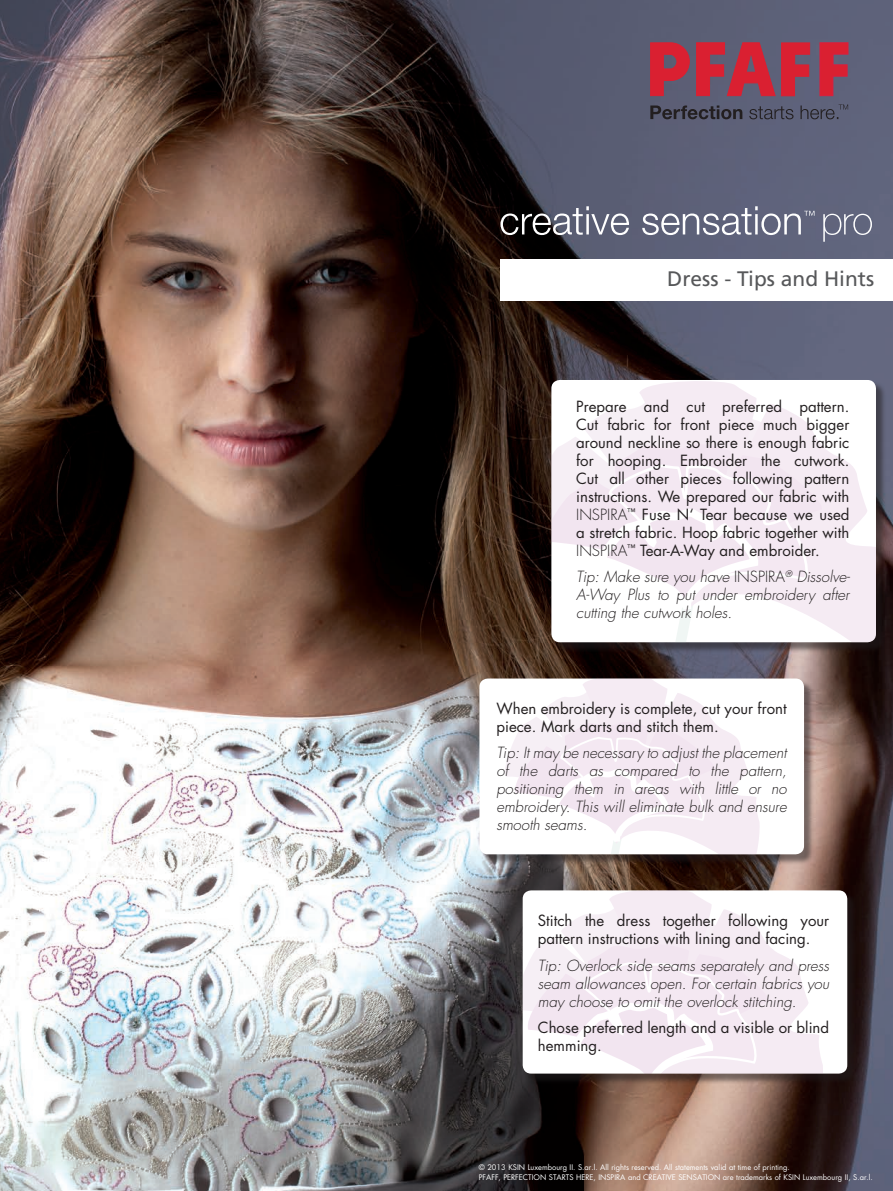
<style>
.page{position:relative;width:893px;height:1191px;background:#fff}
.page>*{position:absolute;margin:0;border:0;box-sizing:border-box;transform-origin:0 0}
.t1{font:21px "Frutiger LT Std";color:#57585a}
.Bröd{font:15px/18px "Futura Std";color:#231f20}
.Bröd_note{font:italic 300 15px/18px "Futura Std";color:#231f20;text-align:justify}
.BU{font:7.5px/10.5px "Futura Std";color:#fff}
.s1{font-weight:300}
.s2{font-style:normal}
</style>
<div class="page">
<img style="left:0;top:0;width:893px;height:1191px">
<svg style="left:650px;top:43px;width:40px;height:53px;background:#af3447"></svg>
<svg style="left:696px;top:43px;width:79px;height:53px;background:#a9384b"></svg>
<svg style="left:781px;top:43px;width:29px;height:53px;background:#b63246"></svg>
<svg style="left:820px;top:43px;width:28px;height:53px"></svg>
<svg style="left:650px;top:104px;width:198px;height:15px;background:#4d4e60"></svg>
<svg style="left:500px;top:206px;width:372px;height:36px;background:#6e7081"></svg>
<div style="left:500px;top:259px;width:393px;height:41px;background:#fff"></div>
<div style="left:553px;top:381px;width:333px;height:272px;background:#231f20;opacity:.54"></div>
<div style="left:551px;top:380px;width:325px;height:262px;background:#fff;border-radius:9px"></div>
<svg style="left:551px;top:392px;width:88px;height:49px"></svg>
<svg style="left:639px;top:381px;width:237px;height:261px;fill:#f5ebf3"></svg>
<svg style="left:551px;top:441px;width:274px;height:167px;fill:#f5ebf3"></svg>
<svg style="left:597px;top:463px;width:214px;height:179px"></svg>
<div style="left:481px;top:680px;width:333px;height:185px;background:#231f20;opacity:.54"></div>
<div style="left:479px;top:678px;width:325px;height:176px;background:#fff;border-radius:9px"></div>
<svg style="left:505px;top:678px;width:255px;height:176px"></svg>
<div style="left:524px;top:891px;width:334px;height:193px;background:#231f20;opacity:.54"></div>
<div style="left:523px;top:890px;width:324px;height:183px;background:#fff;border-radius:9px"></div>
<svg style="left:523px;top:890px;width:301px;height:183px"></svg>
<p class="t1" style="left:667px;top:266px;width:208px">Dress - Tips and Hints</p>
<p class="Bröd" style="left:576px;top:397px;width:275px;text-align:justify">Prepare and cut preferred pattern.<br>Cut fabric for front piece much bigger around neckline so there is enough fabric for hooping. Embroider the cutwork.<br>Cut all other pieces following pattern instructions. We prepared our fabric with <span class="s1">INSPIRA</span><sup>™</sup> Fuse N‘ Tear because we used a stretch fabric. Hoop fabric together with <span class="s1">INSPIRA</span><sup>™</sup> Tear-A-Way and embroider.</p>
<p class="Bröd_note" style="left:576px;top:568px;width:275px">Tip: Make sure you have <span class="s2">INSPIRA</span><sup>®</sup> Dissolve-A-Way Plus to put under embroidery after cutting the cutwork holes.</p>
<p class="Bröd" style="left:496px;top:699px;width:292px">When embroidery is complete, cut your front piece. Mark darts and stitch them.</p>
<p class="Bröd_note" style="left:496px;top:744px;width:292px">Tip: It may be necessary to adjust the placement of the darts as compared to the pattern, positioning them in areas with little or no embroidery. This will eliminate bulk and ensure smooth seams.</p>
<p class="Bröd" style="left:538px;top:911px;width:293px">Stitch the dress together following your pattern instructions with lining and facing.</p>
<p class="Bröd_note" style="left:538px;top:956px;width:293px">Tip: Overlock side seams separately and press seam allowances open. For certain fabrics you may choose to omit the overlock stitching.</p>
<p class="Bröd" style="left:538px;top:1019px;width:293px">Chose preferred length and a visible or blind hemming.</p>
<p class="BU" style="left:479px;top:1161px;width:395px">© 2013 KSIN Luxembourg II. S.ar.l. All rights reserved. All statements valid at time of printing.<br>PFAFF, PERFECTION STARTS HERE, INSPIRA and CREATIVE SENSATION are trademarks of KSIN Luxembourg II, S.ar.l.</p>
</div>
